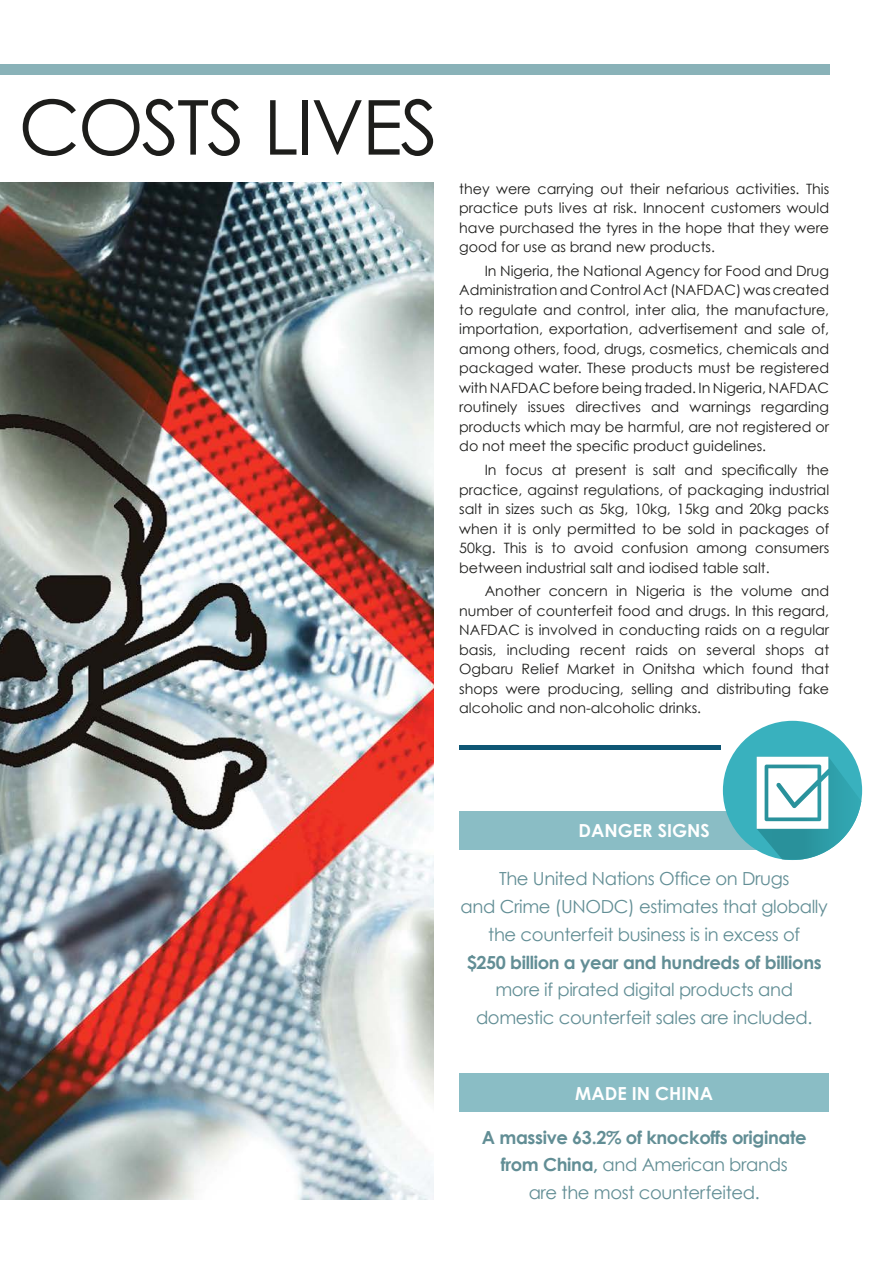
<style>
.page{position:relative;width:893px;height:1263px;background:#fff}
.page>*{position:absolute;margin:0;border:0;box-sizing:border-box;transform-origin:0 0}
.t1{font:75.75px "Century Gothic";letter-spacing:-.03em;color:#1d1d1b}
.t2{font:18px/27.8px "Century Gothic";letter-spacing:-.02em;color:#628e95;text-align:center}
.t3{font:700 18px/27.8px "Century Gothic";letter-spacing:-.02em;color:#628e95;text-align:center}
.t4{font:700 18px "Century Gothic";color:#fff}
.t5{font:14.25px/19.5px "Century Gothic";color:#1d1d1b;text-align:justify}
.s1{font-weight:400}
</style>
<div class="page">
<div style="left:459px;top:811px;width:370px;height:38px;background:#8abdc5"></div>
<img style="left:0;top:183px;width:434px;height:1017px">
<div style="left:0;top:64px;width:829px;height:10px;background:#89b2b8"></div>
<hr style="left:459px;top:745px;width:262px;height:4px;background:#0e5674">
<div style="left:723px;top:721px;width:139px;height:139px;background:#39b1be;border-radius:50%"></div>
<svg style="left:757px;top:757px;width:104px;height:103px"></svg>
<div style="left:459px;top:1074px;width:370px;height:38px;background:#8abdc5"></div>
<h1 class="t1" style="left:19px;top:81px;width:421px">COSTS LIVES</h1>
<p class="t5" style="left:459px;top:178px;width:371px">they were carrying out their nefarious activities. This practice puts lives at risk. Innocent customers would have purchased the tyres in the hope that they were good for use as brand new products.</p>
<p class="t5" style="left:459px;top:261px;width:371px;text-indent:26px">In Nigeria, the National Agency for Food and Drug Administration and Control Act (NAFDAC) was created to regulate and control, inter alia, the manufacture, importation, exportation, advertisement and sale of, among others, food, drugs, cosmetics, chemicals and packaged water. These products must be registered with NAFDAC before being traded. In Nigeria, NAFDAC routinely issues directives and warnings regarding products which may be harmful, are not registered or do not meet the specific product guidelines.</p>
<p class="t5" style="left:459px;top:460px;width:371px;text-indent:26px">In focus at present is salt and specifically the practice, against regulations, of packaging industrial salt in sizes such as 5kg, 10kg, 15kg and 20kg packs when it is only permitted to be sold in packages of 50kg. This is to avoid confusion among consumers between industrial salt and iodised table salt.</p>
<p class="t5" style="left:459px;top:581px;width:371px;text-indent:26px">Another concern in Nigeria is the volume and number of counterfeit food and drugs. In this regard, NAFDAC is involved in conducting raids on a regular basis, including recent raids on several shops at Ogbaru Relief Market in Onitsha which found that shops were producing, selling and distributing fake alcoholic and non-alcoholic drinks.</p>
<p class="t4" style="left:578px;top:819px;width:133px">DANGER SIGNS</p>
<p class="t2" style="left:461px;top:865px;width:369px">The United Nations Office on Drugs<br>and Crime (UNODC) estimates that globally the counterfeit business is in excess of</p>
<p class="t3" style="left:467px;top:948px;width:356px">$250 billion a year and hundreds of billions</p>
<p class="t2" style="left:476px;top:976px;width:338px">more if pirated digital products and domestic counterfeit sales are included.</p>
<p class="t4" style="left:575px;top:1082px;width:139px">MADE IN CHINA</p>
<p class="t3" style="left:482px;top:1123px;width:326px">A massive 63.2% of knockoffs originate from China, <span class="s1">and American brands<br>are the most counterfeited.</span></p>
</div>
